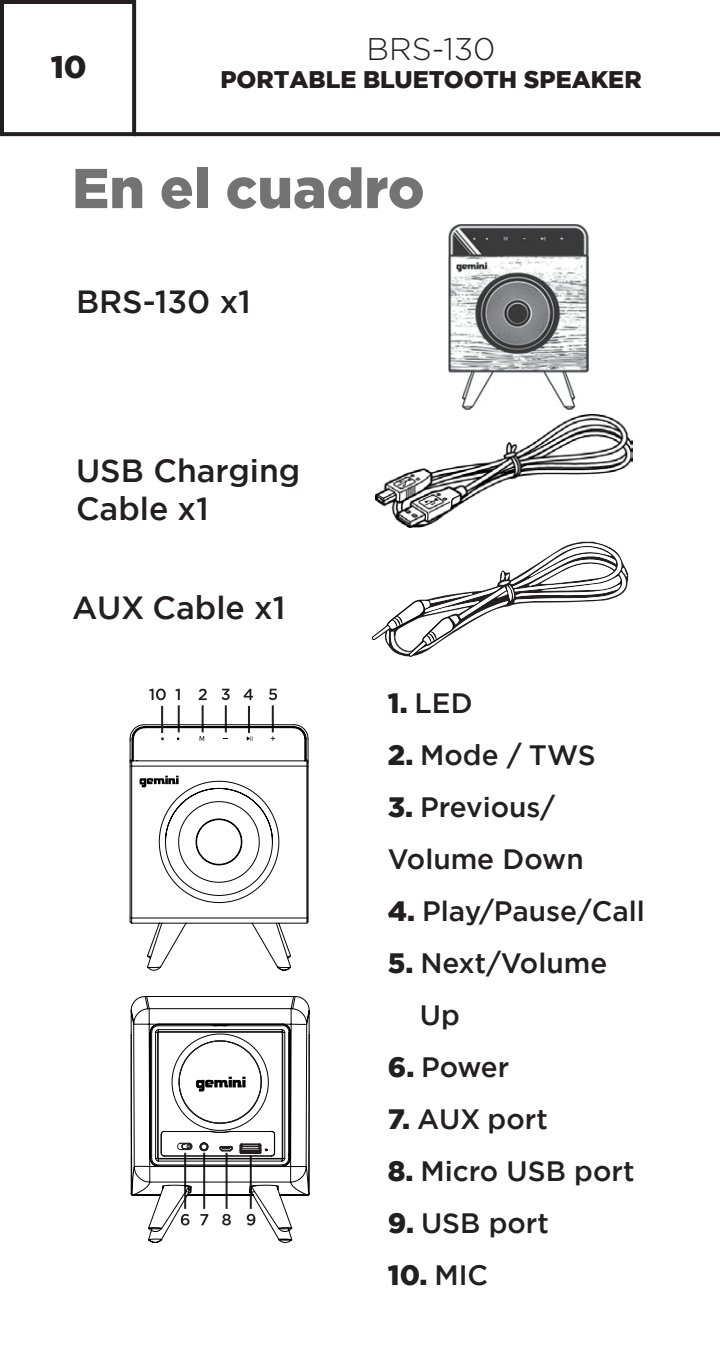
<style>
.page{position:relative;width:720px;height:1368px;background:#fff}
.page>*{position:absolute;margin:0;border:0;box-sizing:border-box;transform-origin:0 0}
.t1{font:900 56px "Gotham";color:#737373}
.t2{font:500 32px/38.4px "Gotham";color:#231f20}
.t3{font:300 31.2px "Gotham";color:#231f20}
.t4{font:900 31.2px "Gotham";color:#231f20}
.t5{font:500 28px/52px "Gotham";color:#231f20}
.t6{font:900 28px "Gotham";color:#231f20}
.t7{font:900 24px "Gotham";color:#231f20}
.s1{font-weight:900}
.s2{font-weight:500}
</style>
<div class="page">
<div style="left:0;top:0;width:136px;height:136px;border:4px solid #231f20"></div>
<svg style="left:134px;top:132px;width:586px;height:4px;background:#2a2627"></svg>
<hr style="left:178px;top:705px;width:2px;height:27px;background:#231f20">
<hr style="left:202px;top:705px;width:2px;height:27px;background:#231f20">
<hr style="left:225px;top:705px;width:2px;height:27px;background:#231f20">
<hr style="left:248px;top:706px;width:2px;height:27px;background:#231f20">
<hr style="left:272px;top:705px;width:2px;height:27px;background:#231f20">
<svg style="left:129px;top:724px;width:180px;height:245px"></svg>
<svg style="left:129px;top:760px;width:144px;height:164px"></svg>
<svg style="left:132px;top:727px;width:174px;height:14px"></svg>
<svg style="left:149px;top:1241px;width:142px;height:2px"></svg>
<svg style="left:148px;top:1230px;width:145px;height:11px"></svg>
<svg style="left:131px;top:996px;width:179px;height:234px"></svg>
<svg style="left:130px;top:1008px;width:180px;height:188px"></svg>
<img style="left:449px;top:224px;width:140px;height:186px">
<img style="left:376px;top:414px;width:256px;height:113px">
<hr style="left:161px;top:706px;width:2px;height:27px;background:#231f20">
<svg style="left:149px;top:689px;width:17px;height:11px"></svg>
<svg style="left:175px;top:689px;width:5px;height:11px"></svg>
<svg style="left:199px;top:689px;width:8px;height:11px"></svg>
<svg style="left:221px;top:689px;width:9px;height:11px"></svg>
<svg style="left:243px;top:689px;width:10px;height:11px"></svg>
<svg style="left:269px;top:689px;width:8px;height:11px"></svg>
<svg style="left:222px;top:1214px;width:9px;height:11px"></svg>
<svg style="left:247px;top:1214px;width:8px;height:11px"></svg>
<svg style="left:181px;top:1214px;width:9px;height:11px"></svg>
<svg style="left:200px;top:1214px;width:8px;height:11px"></svg>
<svg style="left:372px;top:542px;width:256px;height:115px"></svg>
<p class="t4" style="left:51px;top:45px;width:38px">10</p>
<p class="t3" style="left:366px;top:29px;width:131px">BRS-130</p>
<p class="t7" style="left:220px;top:63px;width:423px">PORTABLE BLUETOOTH SPEAKER</p>
<p class="t1" style="left:72px;top:150px;width:354px">En el cuadro</p>
<p class="t2" style="left:76px;top:282px;width:176px">BRS-130 x1</p>
<p class="t2" style="left:76px;top:451px;width:226px">USB Charging<br>Cable x1</p>
<p class="t2" style="left:72px;top:588px;width:215px">AUX Cable x1</p>
<p class="t5" style="left:388px;top:677px;width:86px"><span class="s1">1.</span> LED</p>
<p class="t5" style="left:388px;top:729px;width:209px"><span class="s1">2.</span> Mode / TWS</p>
<p class="t5" style="left:388px;top:781px;width:197px"><span class="s1">3.</span> Previous/<br>Volume Down</p>
<p class="t5" style="left:388px;top:885px;width:258px"><span class="s1">4.</span> Play/Pause/Call</p>
<p class="t5" style="left:420px;top:937px;width:189px;text-indent:-32px"><span class="s1">5.</span> Next/Volume<br>Up</p>
<p class="t5" style="left:388px;top:1041px;width:123px"><span class="s1">6.</span> Power</p>
<p class="t5" style="left:388px;top:1093px;width:161px"><span class="s1">7.</span> AUX port</p>
<p class="t5" style="left:388px;top:1145px;width:248px"><span class="s1">8.</span> Micro USB port</p>
<p class="t5" style="left:388px;top:1197px;width:163px"><span class="s1">9.</span> USB port</p>
<p class="t6" style="left:388px;top:1256px;width:102px">10. <span class="s2">MIC</span></p>
</div>
